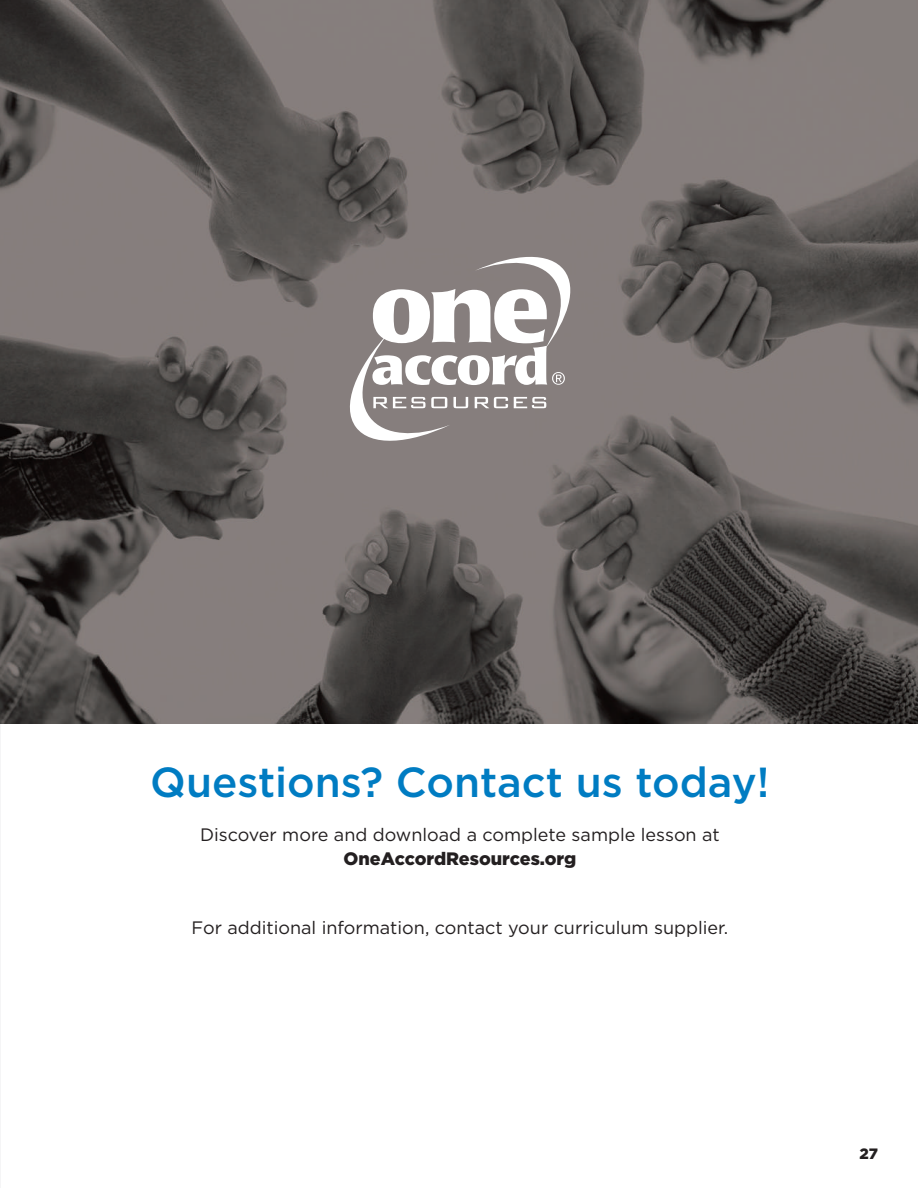
<style>
.page{position:relative;width:918px;height:1188px;background:#fff}
.page>*{position:absolute;margin:0;border:0;box-sizing:border-box;transform-origin:0 0}
.t1{font:500 42px "Gotham";color:#007cc2}
.t2{font:18px "Gotham";color:#231f20}
.t3{font:900 18px "Gotham";color:#231f20}
.t4{font:900 15px "Gotham";color:#231f20}
</style>
<div class="page">
<img style="left:0;top:0;width:918px;height:723px">
<svg style="left:341px;top:252px;width:236px;height:195px"></svg>
<h1 class="t1" style="left:150px;top:754px;width:621px">Questions? Contact us today!</h1>
<p class="t2" style="left:200px;top:823px;width:521px">Discover more and download a complete sample lesson at</p>
<p class="t3" style="left:344px;top:846px;width:234px">OneAccordResources.org</p>
<p class="t2" style="left:192px;top:917px;width:538px">For additional information, contact your curriculum supplier.</p>
<p class="t4" style="left:860px;top:1144px;width:20px">27</p>
</div>
